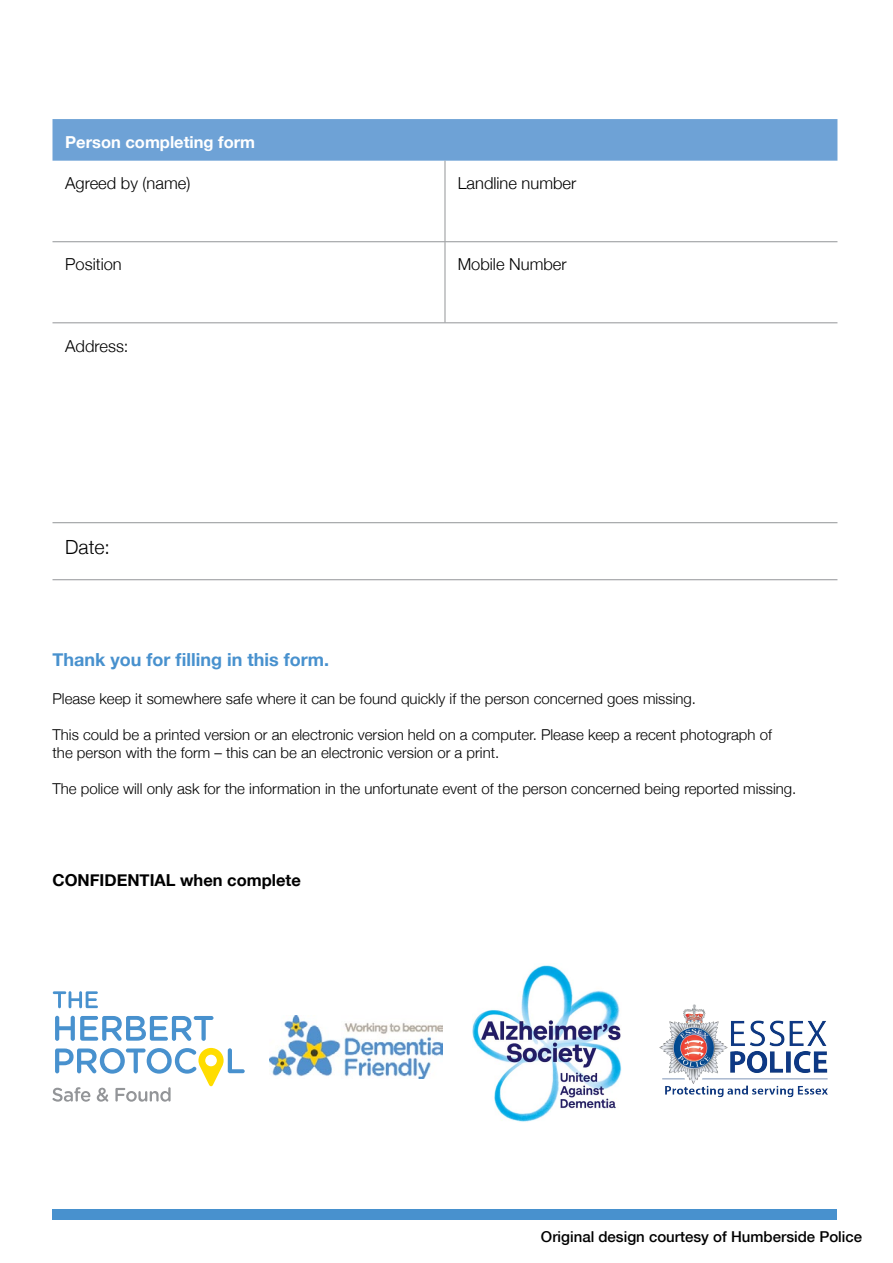
<style>
.page{position:relative;width:893px;height:1263px;background:#fff}
.page>*{position:absolute;margin:0;border:0;box-sizing:border-box;transform-origin:0 0}
.t1{font:300 19.5px "Helvetica Neue";color:#000}
.t2{font:700 18px "Helvetica Neue";color:#4891ce}
.t3{font:300 16.5px "Helvetica Neue";color:#000}
.t4{font:700 16.5px "Helvetica Neue";color:#000}
.t5{font:700 16.5px "Helvetica Neue";color:#fff}
.t6{font:300 15px/18px "Helvetica Neue";color:#000}
.t7{font:500 15px "Helvetica Neue";color:#000}
</style>
<div class="page">
<div style="left:52px;top:1209px;width:785px;height:10px;background:#4891ce"></div>
<div style="left:52px;top:119px;width:785px;height:42px;background:#6ea2d6"></div>
<hr style="left:445px;top:161px;width:1px;height:80px;background:#939598">
<hr style="left:445px;top:242px;width:1px;height:80px;background:#939598">
<hr style="left:445px;top:241px;width:392px;height:1px;background:#939598">
<hr style="left:445px;top:322px;width:392px;height:1px;background:#939598">
<hr style="left:52px;top:241px;width:393px;height:1px;background:#939598">
<hr style="left:52px;top:322px;width:393px;height:1px;background:#939598">
<hr style="left:52px;top:522px;width:393px;height:1px;background:#939598">
<hr style="left:445px;top:522px;width:392px;height:1px;background:#939598">
<hr style="left:52px;top:579px;width:393px;height:1px;background:#939598">
<hr style="left:445px;top:579px;width:392px;height:1px;background:#939598">
<svg style="left:53px;top:991px;width:45px;height:17px"></svg>
<svg style="left:55px;top:1016px;width:158px;height:25px"></svg>
<svg style="left:53px;top:1048px;width:192px;height:54px"></svg>
<img style="left:269px;top:1015px;width:173px;height:64px">
<img style="left:659px;top:1004px;width:169px;height:94px">
<img style="left:472px;top:965px;width:149px;height:157px">
<p class="t5" style="left:65px;top:129px;width:191px">Person completing form</p>
<p class="t3" style="left:65px;top:170px;width:127px">Agreed by (name)</p>
<p class="t3" style="left:458px;top:170px;width:120px">Landline number</p>
<p class="t3" style="left:65px;top:251px;width:58px">Position</p>
<p class="t3" style="left:458px;top:251px;width:110px">Mobile Number</p>
<p class="t3" style="left:65px;top:332px;width:65px">Address:</p>
<h1 class="t1" style="left:65px;top:532px;width:46px">Date:</h1>
<p class="t2" style="left:52px;top:645px;width:278px">Thank you for filling in this form.</p>
<p class="t6" style="left:52px;top:688px;width:645px">Please keep it somewhere safe where it can be found quickly if the person concerned goes missing.</p>
<p class="t6" style="left:52px;top:724px;width:721px">This could be a printed version or an electronic version held on a computer. Please keep a recent photograph of the person with the form – this can be an electronic version or a print.</p>
<p class="t6" style="left:52px;top:778px;width:745px">The police will only ask for the information in the unfortunate event of the person concerned being reported missing.</p>
<p class="t4" style="left:52px;top:867px;width:250px">CONFIDENTIAL when complete</p>
<p class="t7" style="left:541px;top:1228px;width:323px">Original design courtesy of Humberside Police</p>
</div>
